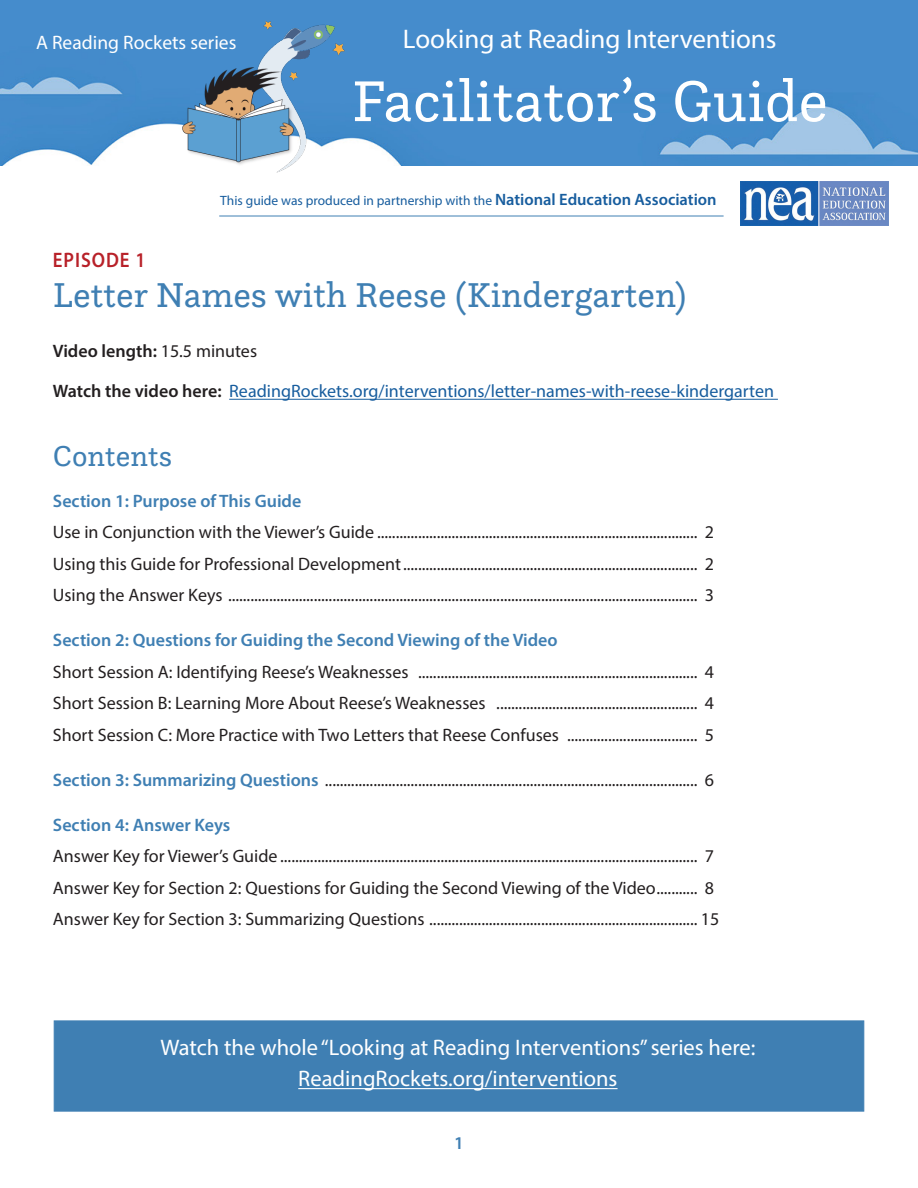
<style>
.page{position:relative;width:918px;height:1188px;background:#fff}
.page>*{position:absolute;margin:0;border:0;box-sizing:border-box;transform-origin:0 0}
.t1{font:60px "Questa Slab";color:#fff}
.t2{font:36px "Questa Slab";color:#3f7fb3}
.t3{font:30px "Questa Slab";color:#3f7fb3}
.t4{font:27px "Myriad Pro";color:#fff}
.sub-subheads{font:22.5px/31.5px "Myriad Pro";color:#fff;text-align:center}
.t5{font:600 21px "Myriad Pro";letter-spacing:.05em;color:#b82129;scale:.9 1}
.t6{font:19.5px "Myriad Pro";color:#fff}
.t7{font:18px "Myriad Pro";color:#231f20}
.t8{font:600 18px "Myriad Pro";color:#3f7fb3}
.t9{font:18px "Myriad Pro";color:#175d9e}
.t10{font:600 18px "Myriad Pro";color:#231f20}
.t11{font:13.5px "Myriad Pro";color:#175d9e}
.s1{font-weight:600;font-size:16.5px}
.s2{font-weight:400}
.s3{font-weight:600;color:#231f20}
.s4{font-weight:600;color:#3f7fb3}
</style>
<div class="page">
<hr style="left:229px;top:399px;width:549px;height:1px;background:#175d9e">
<img style="left:0;top:0;width:918px;height:165px">
<img style="left:183px;top:22px;width:162px;height:150px">
<div style="left:54px;top:1021px;width:810px;height:90px;background:#3f7fb3"></div>
<hr style="left:298px;top:1088px;width:320px;height:1px;background:#fff">
<img style="left:741px;top:182px;width:147px;height:43px">
<hr style="left:219px;top:216px;width:505px;height:1px;background:#3f7fb3">
<p class="t6" style="left:36px;top:30px;width:202px">A Reading Rockets series</p>
<p class="t4" style="left:403px;top:22px;width:375px">Looking at Reading Interventions</p>
<p class="t1" style="left:352px;top:63px;width:478px">Facilitator’s Guide</p>
<p class="t11" style="left:220px;top:192px;width:498px">This guide was produced in partnership with the <span class="s1">National Education Association</span></p>
<p class="t5" style="left:53px;top:247px;width:104px">EPISODE 1</p>
<p class="t2" style="left:53px;top:273px;width:635px">Letter Names with Reese (Kindergarten)</p>
<p class="t10" style="left:53px;top:339px;width:206px">Video length: <span class="s2">15.5 minutes</span></p>
<p class="t9" style="left:53px;top:380px;width:723px"><span class="s3">Watch the video here:</span> ReadingRockets.org/interventions/letter-names-with-reese-kindergarten</p>
<p class="t3" style="left:53px;top:437px;width:121px">Contents</p>
<p class="t8" style="left:53px;top:489px;width:250px">Section 1: Purpose of This Guide</p>
<p class="t7" style="left:53px;top:521px;width:663px">Use in Conjunction with the Viewer’s Guide ...................................................................................... 2</p>
<p class="t7" style="left:53px;top:553px;width:663px">Using this Guide for Professional Development............................................................................... 2</p>
<p class="t7" style="left:53px;top:584px;width:663px">Using the Answer Keys .............................................................................................................................. 3</p>
<p class="t8" style="left:53px;top:629px;width:506px">Section 2: Questions for Guiding the Second Viewing of the Video</p>
<p class="t7" style="left:53px;top:661px;width:663px">Short Session A: Identifying Reese’s Weaknesses ........................................................................... 4</p>
<p class="t7" style="left:53px;top:692px;width:663px">Short Session B: Learning More About Reese’s Weaknesses ...................................................... 4</p>
<p class="t7" style="left:53px;top:724px;width:663px">Short Session C: More Practice with Two Letters that Reese Confuses ................................... 5</p>
<p class="t7" style="left:53px;top:769px;width:663px"><span class="s4">Section 3: Summarizing Questions</span> .................................................................................................... 6</p>
<p class="t8" style="left:53px;top:813px;width:179px">Section 4: Answer Keys</p>
<p class="t7" style="left:53px;top:845px;width:663px">Answer Key for Viewer’s Guide ................................................................................................................ 7</p>
<p class="t7" style="left:53px;top:877px;width:663px">Answer Key for Section 2: Questions for Guiding the Second Viewing of the Video........... 8</p>
<p class="t7" style="left:53px;top:908px;width:668px">Answer Key for Section 3: Summarizing Questions ........................................................................ 15</p>
<p class="sub-subheads" style="left:160px;top:1031px;width:596px">Watch the whole “Looking at Reading Interventions” series here:<br>ReadingRockets.org/interventions</p>
<p class="t8" style="left:454px;top:1132px;width:11px">1</p>
</div>
